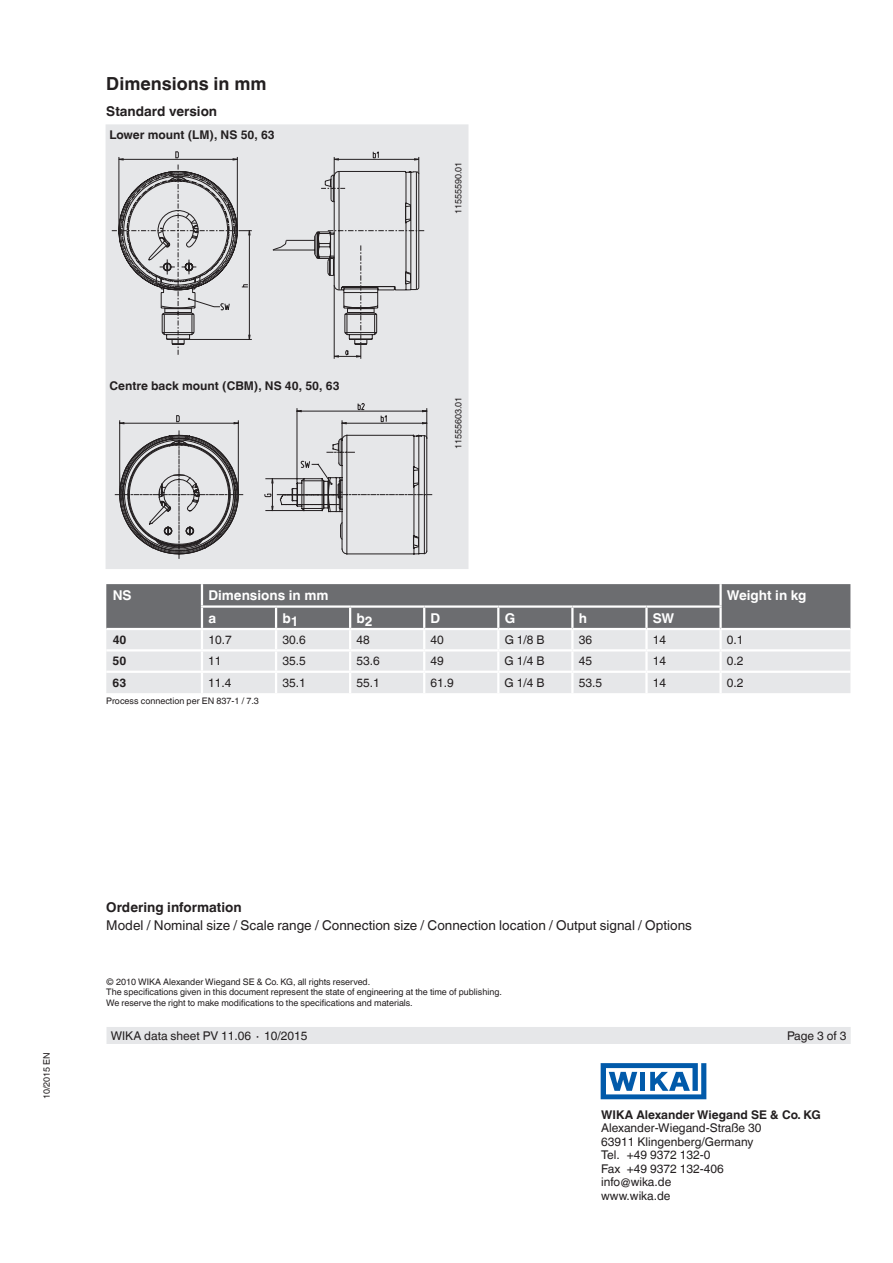
<style>
.page{position:relative;width:893px;height:1263px;background:#fff}
.page>*{position:absolute;margin:0;border:0;box-sizing:border-box;transform-origin:0 0}
.t1{font:700 18px "Helvetica World";color:#231f20}
.t2{font:13.5px "Helvetica World";color:#231f20}
.t3{font:700 13.5px "Helvetica World";color:#fff}
.t4{font:700 13.5px "Helvetica World";color:#231f20}
.t5{font:12px/13.5px "Helvetica World";color:#231f20}
.t6{font:700 12px "Helvetica World";color:#231f20}
.t7{font:9px/10.5px "Helvetica World";color:#231f20}
</style>
<div class="page">
<svg style="left:601px;top:1063px;width:105px;height:36px"></svg>
<div style="left:107px;top:1027px;width:744px;height:17px;background:#e6e7e9"></div>
<div style="left:106px;top:124px;width:362px;height:445px;background:#e6e7e9"></div>
<svg style="left:112px;top:157px;width:312px;height:202px"></svg>
<svg style="left:135px;top:314px;width:285px;height:32px"></svg>
<svg style="left:118px;top:170px;width:302px;height:144px"></svg>
<div style="left:106px;top:651px;width:744px;height:42px;background:#e6e7e9"></div>
<svg style="left:106px;top:584px;width:744px;height:65px;background:#939497"></svg>
<hr style="left:645px;top:630px;width:3px;height:19px;background:#fff">
<hr style="left:719px;top:630px;width:3px;height:19px;background:#fff">
<hr style="left:201px;top:651px;width:2px;height:20px;background:#fff">
<hr style="left:275px;top:651px;width:2px;height:20px;background:#fff">
<hr style="left:349px;top:651px;width:2px;height:20px;background:#fff">
<hr style="left:423px;top:651px;width:2px;height:20px;background:#fff">
<hr style="left:497px;top:651px;width:2px;height:20px;background:#fff">
<hr style="left:571px;top:651px;width:2px;height:20px;background:#fff">
<hr style="left:645px;top:651px;width:3px;height:20px;background:#fff">
<hr style="left:719px;top:651px;width:3px;height:20px;background:#fff">
<hr style="left:106px;top:671px;width:96px;height:2px;background:#fff">
<hr style="left:202px;top:671px;width:74px;height:2px;background:#fff">
<hr style="left:201px;top:673px;width:2px;height:20px;background:#fff">
<hr style="left:276px;top:671px;width:74px;height:2px;background:#fff">
<hr style="left:275px;top:673px;width:2px;height:20px;background:#fff">
<hr style="left:350px;top:671px;width:74px;height:2px;background:#fff">
<hr style="left:349px;top:673px;width:2px;height:20px;background:#fff">
<hr style="left:424px;top:671px;width:74px;height:2px;background:#fff">
<hr style="left:423px;top:673px;width:2px;height:20px;background:#fff">
<hr style="left:498px;top:671px;width:74px;height:2px;background:#fff">
<hr style="left:497px;top:673px;width:2px;height:20px;background:#fff">
<hr style="left:572px;top:671px;width:74px;height:2px;background:#fff">
<hr style="left:571px;top:673px;width:2px;height:20px;background:#fff">
<hr style="left:646px;top:671px;width:75px;height:2px;background:#fff">
<hr style="left:645px;top:673px;width:3px;height:20px;background:#fff">
<hr style="left:721px;top:671px;width:129px;height:2px;background:#fff">
<hr style="left:719px;top:673px;width:3px;height:20px;background:#fff">
<hr style="left:201px;top:605px;width:75px;height:3px;background:#fff">
<hr style="left:276px;top:605px;width:74px;height:3px;background:#fff">
<hr style="left:275px;top:608px;width:2px;height:20px;background:#fff">
<hr style="left:350px;top:605px;width:74px;height:3px;background:#fff">
<hr style="left:349px;top:608px;width:2px;height:20px;background:#fff">
<hr style="left:424px;top:605px;width:74px;height:3px;background:#fff">
<hr style="left:423px;top:608px;width:2px;height:20px;background:#fff">
<hr style="left:498px;top:605px;width:74px;height:3px;background:#fff">
<hr style="left:497px;top:608px;width:2px;height:20px;background:#fff">
<hr style="left:572px;top:605px;width:74px;height:3px;background:#fff">
<hr style="left:571px;top:608px;width:2px;height:20px;background:#fff">
<hr style="left:646px;top:605px;width:76px;height:3px;background:#fff">
<hr style="left:645px;top:608px;width:3px;height:20px;background:#fff">
<hr style="left:201px;top:584px;width:2px;height:21px;background:#fff">
<hr style="left:201px;top:608px;width:2px;height:20px;background:#fff">
<hr style="left:719px;top:584px;width:3px;height:21px;background:#fff">
<hr style="left:719px;top:608px;width:3px;height:20px;background:#fff">
<hr style="left:106px;top:628px;width:96px;height:2px;background:#fff">
<hr style="left:202px;top:628px;width:74px;height:2px;background:#fff">
<hr style="left:276px;top:628px;width:74px;height:2px;background:#fff">
<hr style="left:350px;top:628px;width:74px;height:2px;background:#fff">
<hr style="left:424px;top:628px;width:74px;height:2px;background:#fff">
<hr style="left:498px;top:628px;width:74px;height:2px;background:#fff">
<hr style="left:572px;top:628px;width:74px;height:2px;background:#fff">
<hr style="left:646px;top:628px;width:75px;height:2px;background:#fff">
<hr style="left:721px;top:628px;width:129px;height:2px;background:#fff">
<svg style="left:119px;top:403px;width:309px;height:152px"></svg>
<h1 class="t1" style="left:106px;top:74px;width:162px">Dimensions in mm</h1>
<h3 class="t6" style="left:109px;top:128px;width:167px">Lower mount (LM), NS 50, 63</h3>
<h2 class="t4" style="left:106px;top:103px;width:112px">Standard version</h2>
<h3 class="t6" style="left:109px;top:378px;width:232px">Centre back mount (CBM), NS 40, 50, 63</h3>
<p class="t7" style="left:453px;top:214px;width:54px;rotate:-90deg">11555590.01</p>
<p class="t7" style="left:453px;top:449px;width:54px;rotate:-90deg">11555603.01</p>
<h2 class="t3" style="left:113px;top:588px;width:20px">NS</h2>
<h2 class="t3" style="left:208px;top:588px;width:122px">Dimensions in mm</h2>
<h2 class="t3" style="left:727px;top:588px;width:81px">Weight in kg</h2>
<h2 class="t3" style="left:208px;top:610px;width:9px">a</h2>
<h2 class="t3" style="left:282px;top:612px;width:18px">b1</h2>
<h2 class="t3" style="left:357px;top:612px;width:18px">b2</h2>
<h2 class="t3" style="left:431px;top:610px;width:11px">D</h2>
<h2 class="t3" style="left:505px;top:610px;width:12px">G</h2>
<h2 class="t3" style="left:579px;top:610px;width:10px">h</h2>
<h2 class="t3" style="left:653px;top:610px;width:23px">SW</h2>
<h3 class="t6" style="left:113px;top:633px;width:15px">40</h3>
<h3 class="t5" style="left:208px;top:633px;width:25px">10.7</h3>
<h3 class="t5" style="left:282px;top:633px;width:25px">30.6</h3>
<h3 class="t5" style="left:356px;top:633px;width:15px">48</h3>
<h3 class="t5" style="left:431px;top:633px;width:15px">40</h3>
<h3 class="t5" style="left:505px;top:633px;width:41px">G 1/8 B</h3>
<h3 class="t5" style="left:579px;top:633px;width:15px">36</h3>
<h3 class="t5" style="left:653px;top:633px;width:15px">14</h3>
<h3 class="t5" style="left:727px;top:633px;width:18px">0.1</h3>
<h3 class="t6" style="left:113px;top:654px;width:15px">50</h3>
<h3 class="t5" style="left:208px;top:654px;width:15px">11</h3>
<h3 class="t5" style="left:282px;top:654px;width:25px">35.5</h3>
<h3 class="t5" style="left:356px;top:654px;width:25px">53.6</h3>
<h3 class="t5" style="left:431px;top:654px;width:15px">49</h3>
<h3 class="t5" style="left:505px;top:654px;width:41px">G 1/4 B</h3>
<h3 class="t5" style="left:579px;top:654px;width:15px">45</h3>
<h3 class="t5" style="left:653px;top:654px;width:15px">14</h3>
<h3 class="t5" style="left:727px;top:654px;width:18px">0.2</h3>
<h3 class="t6" style="left:113px;top:676px;width:15px">63</h3>
<h3 class="t5" style="left:208px;top:676px;width:25px">11.4</h3>
<h3 class="t5" style="left:282px;top:676px;width:25px">35.1</h3>
<h3 class="t5" style="left:356px;top:676px;width:25px">55.1</h3>
<h3 class="t5" style="left:430px;top:676px;width:25px">61.9</h3>
<h3 class="t5" style="left:505px;top:676px;width:41px">G 1/4 B</h3>
<h3 class="t5" style="left:579px;top:676px;width:25px">53.5</h3>
<h3 class="t5" style="left:653px;top:676px;width:15px">14</h3>
<h3 class="t5" style="left:727px;top:676px;width:18px">0.2</h3>
<p class="t7" style="left:106px;top:695px;width:154px">Process connection per EN 837-1 / 7.3</p>
<p class="t7" style="left:41px;top:1099px;width:49px;rotate:-90deg">10/2015 EN</p>
<h2 class="t4" style="left:106px;top:900px;width:137px">Ordering information</h2>
<h2 class="t2" style="left:106px;top:918px;width:587px">Model / Nominal size / Scale range / Connection size / Connection location / Output signal / Options</h2>
<p class="t7" style="left:106px;top:976px;width:397px">© 2010 WIKA Alexander Wiegand SE &amp; Co. KG, all rights reserved.<br>The specifications given in this document represent the state of engineering at the time of publishing.<br>We reserve the right to make modifications to the specifications and materials.</p>
<h3 class="t5" style="left:111px;top:1029px;width:198px">WIKA data sheet PV 11.06 ∙ 10/2015</h3>
<h3 class="t5" style="left:787px;top:1029px;width:61px">Page 3 of 3</h3>
<h3 class="t6" style="left:601px;top:1107px;width:221px">WIKA Alexander Wiegand SE &amp; Co. KG</h3>
<h3 class="t5" style="left:601px;top:1121px;width:162px">Alexander-Wiegand-Straße 30<br>63911 Klingenberg/Germany<br>Tel. +49 9372 132-0<br>Fax +49 9372 132-406 info@wika.de<br>www.wika.de</h3>
</div>
